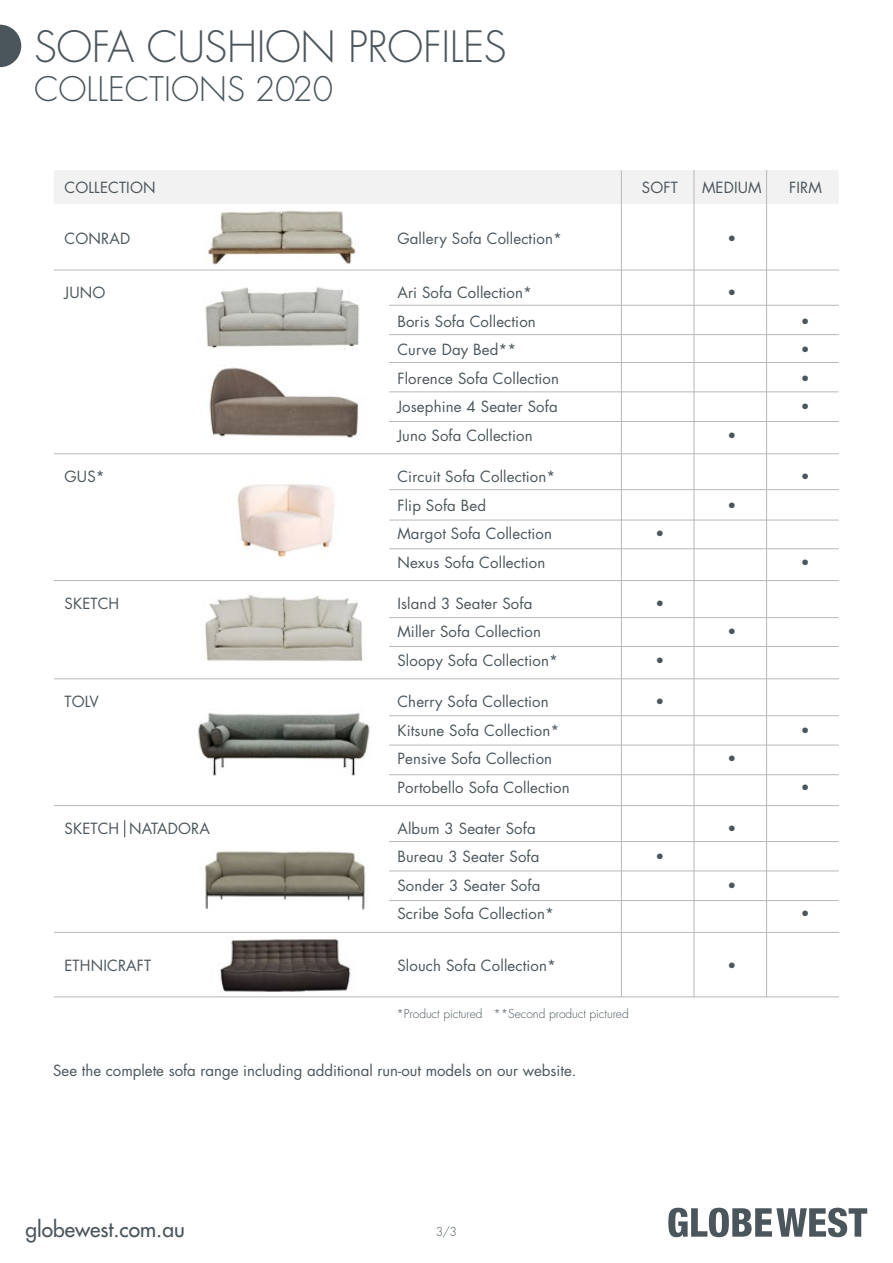
<style>
.page{position:relative;width:893px;height:1263px;background:#fff}
.page>*{position:absolute;margin:0;border:0;box-sizing:border-box;transform-origin:0 0}
.t1{font:300 42px "Futura";letter-spacing:-.01em;color:#4b565c}
.t2{font:300 33px "Futura";color:#4b565c}
.t3{font:21px "Futura";color:#4b565c}
.t4{font:15px "Futura";letter-spacing:.01em;color:#4b565c}
.t5{font:300 12px "Futura";letter-spacing:-.005em;color:#4b565c}
</style>
<div class="page">
<svg style="left:668px;top:1208px;width:199px;height:29px"></svg>
<div style="left:54px;top:170px;width:785px;height:34px;background:#f2f2f2;border-radius:2px"></div>
<hr style="left:54px;top:270px;width:785px;height:1px;background:#b7b8b9">
<hr style="left:54px;top:453px;width:785px;height:1px;background:#b7b8b9">
<hr style="left:54px;top:580px;width:785px;height:1px;background:#b7b8b9">
<hr style="left:54px;top:679px;width:785px;height:1px;background:#b7b8b9">
<hr style="left:54px;top:805px;width:785px;height:1px;background:#b7b8b9">
<hr style="left:54px;top:932px;width:785px;height:1px;background:#b7b8b9">
<hr style="left:54px;top:997px;width:785px;height:1px;background:#b7b8b9">
<hr style="left:766px;top:170px;width:1px;height:827px;background:#b7b8b9">
<hr style="left:694px;top:170px;width:1px;height:827px;background:#b7b8b9">
<hr style="left:621px;top:170px;width:1px;height:827px;background:#b7b8b9">
<hr style="left:389px;top:489px;width:450px;height:1px;background:#b7b8b9">
<hr style="left:389px;top:745px;width:450px;height:1px;background:#b7b8b9">
<hr style="left:389px;top:871px;width:450px;height:1px;background:#b7b8b9">
<hr style="left:389px;top:392px;width:450px;height:1px;background:#b7b8b9">
<hr style="left:389px;top:334px;width:450px;height:1px;background:#b7b8b9">
<hr style="left:389px;top:646px;width:450px;height:1px;background:#b7b8b9">
<hr style="left:389px;top:774px;width:450px;height:1px;background:#b7b8b9">
<hr style="left:389px;top:900px;width:450px;height:1px;background:#b7b8b9">
<hr style="left:389px;top:421px;width:450px;height:1px;background:#b7b8b9">
<hr style="left:389px;top:520px;width:450px;height:1px;background:#b7b8b9">
<hr style="left:389px;top:548px;width:450px;height:1px;background:#b7b8b9">
<hr style="left:389px;top:617px;width:450px;height:1px;background:#b7b8b9">
<hr style="left:389px;top:715px;width:450px;height:1px;background:#b7b8b9">
<hr style="left:389px;top:841px;width:450px;height:1px;background:#b7b8b9">
<hr style="left:389px;top:362px;width:450px;height:1px;background:#b7b8b9">
<hr style="left:389px;top:305px;width:450px;height:1px;background:#b7b8b9">
<svg style="left:0;top:25px;width:21px;height:42px"></svg>
<img style="left:237px;top:484px;width:97px;height:74px">
<img style="left:205px;top:594px;width:158px;height:67px">
<img style="left:198px;top:712px;width:172px;height:64px">
<img style="left:208px;top:210px;width:148px;height:55px">
<img style="left:204px;top:851px;width:162px;height:59px">
<img style="left:220px;top:939px;width:131px;height:53px">
<img style="left:205px;top:287px;width:155px;height:62px">
<img style="left:209px;top:367px;width:150px;height:71px">
<svg style="left:124px;top:820px;width:1px;height:17px"></svg>
<h1 class="t1" style="left:34px;top:20px;width:474px">SOFA CUSHION PROFILES</h1>
<h2 class="t2" style="left:34px;top:68px;width:301px">COLLECTIONS 2020</h2>
<p class="t4" style="left:64px;top:177px;width:93px">COLLECTION</p>
<p class="t4" style="left:642px;top:177px;width:37px">SOFT</p>
<p class="t4" style="left:702px;top:177px;width:61px">MEDIUM</p>
<p class="t4" style="left:789px;top:177px;width:34px">FIRM</p>
<p class="t4" style="left:64px;top:228px;width:67px">CONRAD</p>
<p class="t4" style="left:397px;top:228px;width:166px">Gallery Sofa Collection*</p>
<p class="t4" style="left:727px;top:228px;width:10px">•</p>
<p class="t4" style="left:64px;top:282px;width:42px">JUNO</p>
<p class="t4" style="left:397px;top:282px;width:136px">Ari Sofa Collection*</p>
<p class="t4" style="left:727px;top:282px;width:10px">•</p>
<p class="t4" style="left:397px;top:311px;width:140px">Boris Sofa Collection</p>
<p class="t4" style="left:801px;top:311px;width:10px">•</p>
<p class="t4" style="left:397px;top:339px;width:121px">Curve Day Bed**</p>
<p class="t4" style="left:801px;top:339px;width:10px">•</p>
<p class="t4" style="left:397px;top:368px;width:163px">Florence Sofa Collection</p>
<p class="t4" style="left:801px;top:368px;width:10px">•</p>
<p class="t4" style="left:397px;top:396px;width:162px">Josephine 4 Seater Sofa</p>
<p class="t4" style="left:801px;top:396px;width:10px">•</p>
<p class="t4" style="left:397px;top:425px;width:137px">Juno Sofa Collection</p>
<p class="t4" style="left:727px;top:425px;width:10px">•</p>
<p class="t4" style="left:64px;top:466px;width:42px">GUS*</p>
<p class="t4" style="left:397px;top:466px;width:160px">Circuit Sofa Collection*</p>
<p class="t4" style="left:801px;top:466px;width:10px">•</p>
<p class="t4" style="left:397px;top:495px;width:90px">Flip Sofa Bed</p>
<p class="t4" style="left:727px;top:495px;width:10px">•</p>
<p class="t4" style="left:397px;top:523px;width:156px">Margot Sofa Collection</p>
<p class="t4" style="left:655px;top:523px;width:10px">•</p>
<p class="t4" style="left:397px;top:552px;width:150px">Nexus Sofa Collection</p>
<p class="t4" style="left:801px;top:552px;width:10px">•</p>
<p class="t4" style="left:64px;top:593px;width:56px">SKETCH</p>
<p class="t4" style="left:397px;top:593px;width:136px">Island 3 Seater Sofa</p>
<p class="t4" style="left:655px;top:593px;width:10px">•</p>
<p class="t4" style="left:397px;top:621px;width:145px">Miller Sofa Collection</p>
<p class="t4" style="left:727px;top:621px;width:10px">•</p>
<p class="t4" style="left:397px;top:650px;width:162px">Sloopy Sofa Collection*</p>
<p class="t4" style="left:655px;top:650px;width:10px">•</p>
<p class="t4" style="left:64px;top:691px;width:36px">TOLV</p>
<p class="t4" style="left:397px;top:691px;width:153px">Cherry Sofa Collection</p>
<p class="t4" style="left:655px;top:691px;width:10px">•</p>
<p class="t4" style="left:397px;top:720px;width:164px">Kitsune Sofa Collection*</p>
<p class="t4" style="left:801px;top:720px;width:10px">•</p>
<p class="t4" style="left:397px;top:748px;width:156px">Pensive Sofa Collection</p>
<p class="t4" style="left:727px;top:748px;width:10px">•</p>
<p class="t4" style="left:397px;top:777px;width:174px">Portobello Sofa Collection</p>
<p class="t4" style="left:801px;top:777px;width:10px">•</p>
<p class="t4" style="left:64px;top:818px;width:147px">SKETCH NATADORA</p>
<p class="t4" style="left:397px;top:818px;width:140px">Album 3 Seater Sofa</p>
<p class="t4" style="left:727px;top:818px;width:10px">•</p>
<p class="t4" style="left:397px;top:846px;width:144px">Bureau 3 Seater Sofa</p>
<p class="t4" style="left:655px;top:846px;width:10px">•</p>
<p class="t4" style="left:397px;top:875px;width:144px">Sonder 3 Seater Sofa</p>
<p class="t4" style="left:727px;top:875px;width:10px">•</p>
<p class="t4" style="left:397px;top:903px;width:158px">Scribe Sofa Collection*</p>
<p class="t4" style="left:801px;top:903px;width:10px">•</p>
<p class="t4" style="left:64px;top:955px;width:88px">ETHNICRAFT</p>
<p class="t4" style="left:397px;top:955px;width:160px">Slouch Sofa Collection*</p>
<p class="t4" style="left:727px;top:955px;width:10px">•</p>
<p class="t5" style="left:397px;top:1006px;width:234px">*Product pictured **Second product pictured</p>
<p class="t4" style="left:53px;top:1060px;width:525px">See the complete sofa range including additional run-out models on our website.</p>
<h3 class="t3" style="left:26px;top:1215px;width:161px">globewest.com.au</h3>
<p class="t5" style="left:436px;top:1224px;width:23px">3/3</p>
</div>
